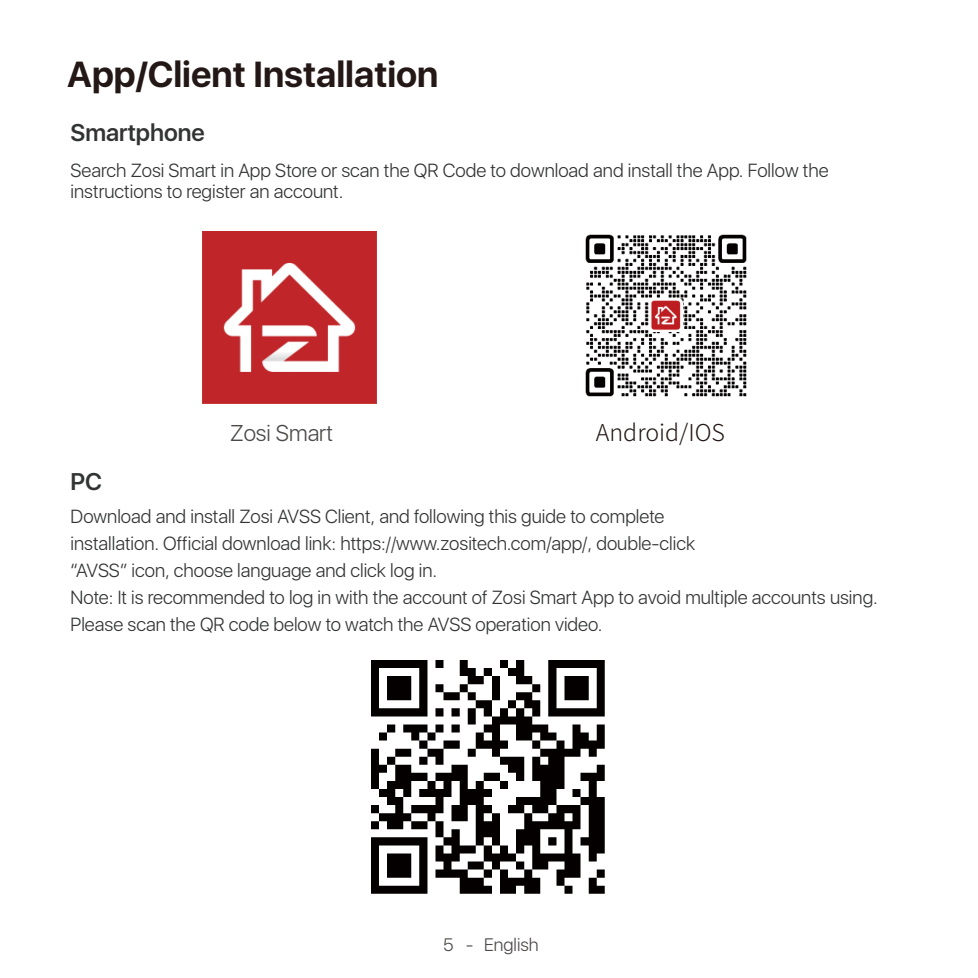
<style>
.page{position:relative;width:978px;height:978px;background:#fff}
.page>*{position:absolute;margin:0;border:0;box-sizing:border-box;transform-origin:0 0}
.t1{font:700 36px "SFUI Display";color:#231815}
.t2{font:600 24px "SFUI Display";color:#323333}
.t3{font:300 23.1px "Source Han Sans CN";color:#231815}
.t4{font:300 22.8px "SFUI Display";color:#4c4948}
.t5{font:300 18.9px/27px "SFUI Display";color:#323333}
.t6{font:300 18px "SFUI Display";color:#4c4948}
</style>
<div class="page">
<img style="left:203px;top:232px;width:173px;height:172px">
<img style="left:585px;top:234px;width:162px;height:163px">
<img style="left:371px;top:660px;width:234px;height:234px">
<h1 class="t1" style="left:67px;top:53px;width:373px">App/Client Installation</h1>
<p class="t2" style="left:71px;top:116px;width:136px">Smartphone</p>
<p class="t5" style="left:71px;top:161px;width:759px;line-height:21px">Search Zosi Smart in App Store or scan the QR Code to download and install the App. Follow the instructions to register an account.</p>
<p class="t2" style="left:71px;top:465px;width:33px">PC</p>
<p class="t4" style="left:230px;top:418px;width:104px">Zosi Smart</p>
<p class="t3" style="left:596px;top:420px;width:131px">Android/IOS</p>
<p class="t5" style="left:71px;top:504px;width:809px">Download and install Zosi AVSS Client, and following this guide to complete<br>installation. Official download link: https://www.zositech.com/app/, double-click<br>“AVSS” icon, choose language and click log in.<br>Note: It is recommended to log in with the account of Zosi Smart App to avoid multiple accounts using.<br>Please scan the QR code below to watch the AVSS operation video.</p>
<p class="t6" style="left:443px;top:932px;width:97px">5 - English</p>
</div>
